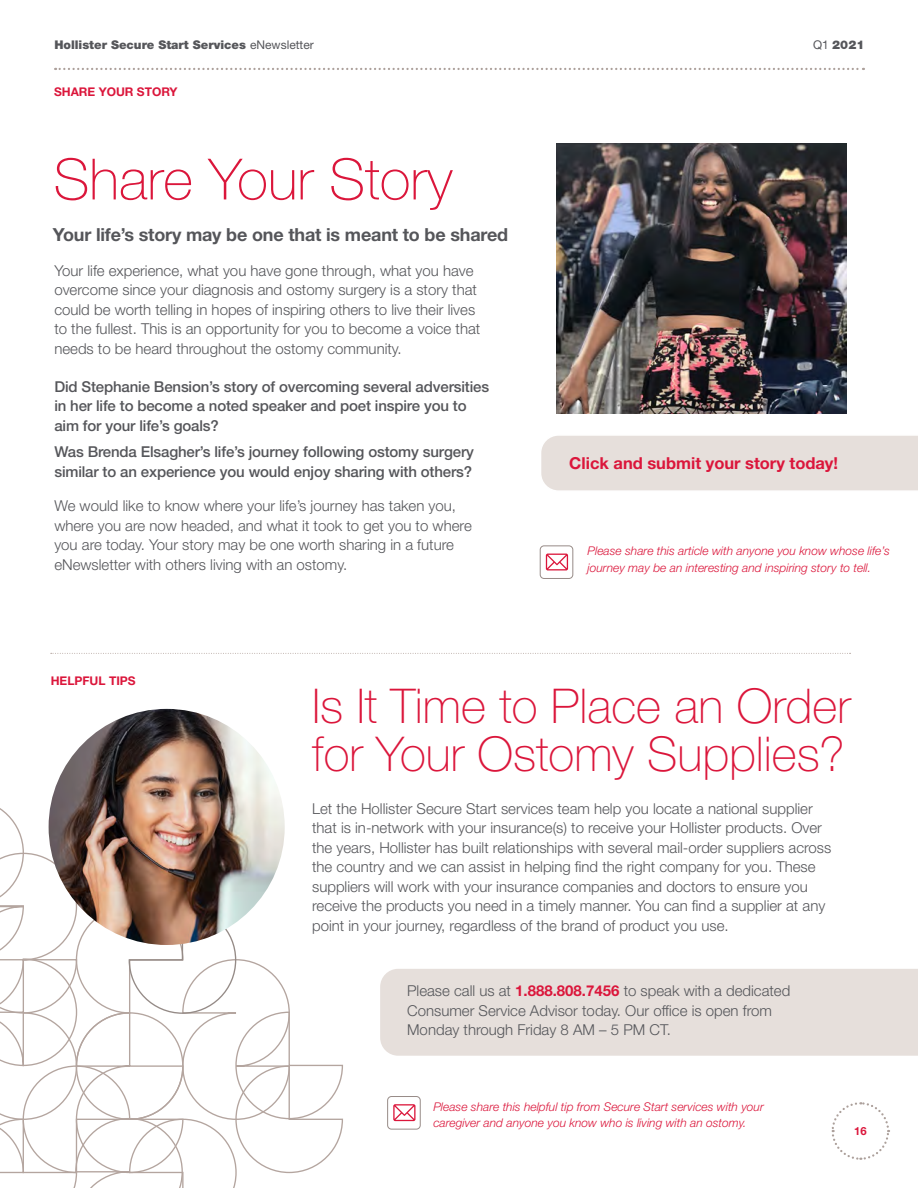
<style>
.page{position:relative;width:918px;height:1188px;background:#fff}
.page>*{position:absolute;margin:0;border:0;box-sizing:border-box;transform-origin:0 0}
.Secondary_Headers_16{font:100 57px "Helvetica Neue LT Std";color:#db163b}
.Headers_45pt_Helv_Th{font:100 48px/48px "Helvetica Neue LT Std";color:#db163b}
.Secondary_Headers_16-2{font:700 18px "Helvetica Neue LT Std";letter-spacing:-.01em;color:#55565a}
.Body_Copy_10_13_Helv{font:700 16.5px "Helvetica Neue LT Std";color:#db163b}
.Body_Copy_10_13_Helv-2{font:300 15px/19.5px "Helvetica Neue LT Std";color:#55565a}
.Body_Copy_10_13_Helv-3{font:500 15px/19.5px "Helvetica Neue LT Std";letter-spacing:-.01em;color:#55565a}
.Body_Copy_10_13_Helv-4{font:italic 300 12px/16.5px "Helvetica Neue LT Std";color:#db163b}
.t1{font:900 12px "Helvetica Neue LT Std";color:#55565a}
._8pt_Helv_Bold_186{font:700 12px "Helvetica Neue LT Std";color:#db163b}
.t2{font:700 11.25px "Helvetica Neue LT Std";color:#db163b}
.s1{font-weight:400}
.s2{font-weight:700;color:#db163b}
</style>
<div class="page">
<svg style="left:831px;top:1102px;width:59px;height:58px"></svg>
<svg style="left:55px;top:68px;width:809px;height:2px"></svg>
<svg style="left:0;top:799px;width:343px;height:389px"></svg>
<img style="left:49px;top:709px;width:236px;height:236px;border-radius:118px">
<div style="left:380px;top:969px;width:538px;height:87px;background:#e6dfdb"></div>
<div style="left:387px;top:1096px;width:34px;height:34px;border:1px solid #978b87;border-radius:4px"></div>
<svg style="left:393px;top:1104px;width:23px;height:17px"></svg>
<svg style="left:51px;top:653px;width:800px;height:1px"></svg>
<div style="left:541px;top:435px;width:377px;height:56px;background:#e6dfdb"></div>
<img style="left:557px;top:144px;width:289px;height:270px">
<div style="left:540px;top:545px;width:33px;height:34px;border:1px solid #978b87;border-radius:4px"></div>
<svg style="left:546px;top:554px;width:22px;height:16px"></svg>
<p class="t1" style="left:54px;top:38px;width:261px">Hollister Secure Start Services <span class="s1">eNewsletter</span></p>
<p class="t1" style="left:813px;top:38px;width:53px"><span class="s1">Q1</span> 2021</p>
<p class="_8pt_Helv_Bold_186" style="left:54px;top:84px;width:125px">SHARE YOUR STORY</p>
<p class="Secondary_Headers_16" style="left:53px;top:147px;width:401px">Share Your Story</p>
<p class="Secondary_Headers_16-2" style="left:53px;top:223px;width:457px">Your life’s story may be one that is meant to be shared</p>
<p class="Body_Copy_10_13_Helv-2" style="left:54px;top:261px;width:427px">Your life experience, what you have gone through, what you have overcome since your diagnosis and ostomy surgery is a story that could be worth telling in hopes of inspiring others to live their lives to the fullest. This is an opportunity for you to become a voice that needs to be heard throughout the ostomy community.</p>
<p class="Body_Copy_10_13_Helv-3" style="left:54px;top:377px;width:436px">Did Stephanie Bension’s story of overcoming several adversities in her life to become a noted speaker and poet inspire you to aim for your life’s goals?</p>
<p class="Body_Copy_10_13_Helv-3" style="left:54px;top:442px;width:421px">Was Brenda Elsagher’s life’s journey following ostomy surgery similar to an experience you would enjoy sharing with others?</p>
<p class="Body_Copy_10_13_Helv-2" style="left:54px;top:496px;width:419px">We would like to know where your life’s journey has taken you, where you are now headed, and what it took to get you to where you are today. Your story may be one worth sharing in a future eNewsletter with others living with an ostomy.</p>
<p class="_8pt_Helv_Bold_186" style="left:51px;top:673px;width:86px">HELPFUL TIPS</p>
<p class="Body_Copy_10_13_Helv" style="left:569px;top:452px;width:270px">Click and submit your story today!</p>
<p class="Body_Copy_10_13_Helv-4" style="left:588px;top:543px;width:304px">Please share this article with anyone you know whose life’s journey may be an interesting and inspiring story to tell.</p>
<p class="Headers_45pt_Helv_Th" style="left:312px;top:682px;width:540px">Is It Time to Place an Order for Your Ostomy Supplies?</p>
<p class="Body_Copy_10_13_Helv-2" style="left:312px;top:799px;width:521px">Let the Hollister Secure Start services team help you locate a national supplier that is in-network with your insurance(s) to receive your Hollister products. Over the years, Hollister has built relationships with several mail-order suppliers across the country and we can assist in helping find the right company for you. These suppliers will work with your insurance companies and doctors to ensure you receive the products you need in a timely manner. You can find a supplier at any point in your journey, regardless of the brand of product you use.</p>
<p class="Body_Copy_10_13_Helv-2" style="left:407px;top:981px;width:385px">Please call us at <span class="s2">1.888.808.7456</span> to speak with a dedicated<br>Consumer Service Advisor today. Our office is open from<br>Monday through Friday 8 AM – 5 PM CT.</p>
<p class="Body_Copy_10_13_Helv-4" style="left:433px;top:1098px;width:332px">Please share this helpful tip from Secure Start services with your caregiver and anyone you know who is living with an ostomy.</p>
<p class="t2" style="left:854px;top:1124px;width:14px">16</p>
</div>
